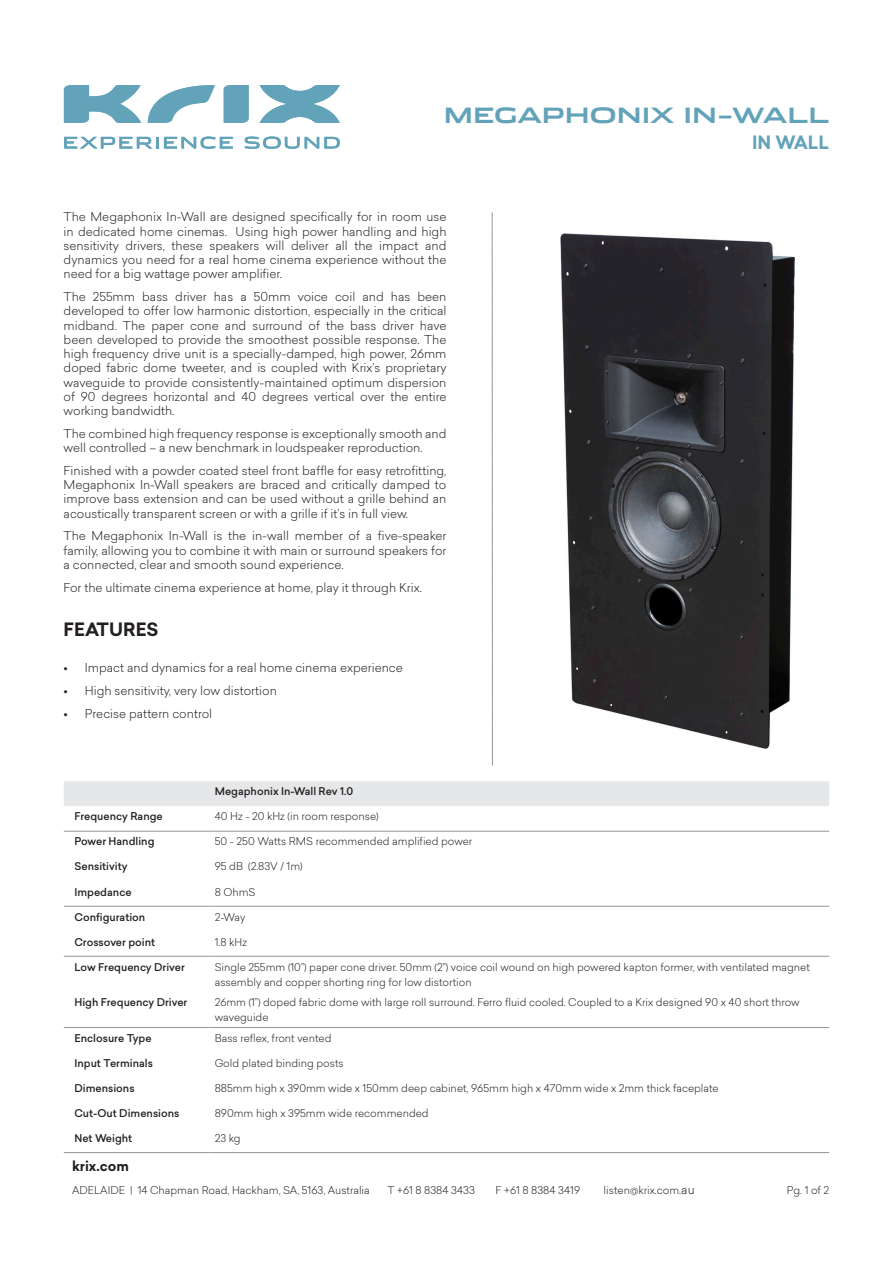
<style>
.page{position:relative;width:893px;height:1263px;background:#fff}
.page>*{position:absolute;margin:0;border:0;box-sizing:border-box;transform-origin:0 0}
.t1{font:700 21px "Stainless Ext";color:#63a3b9}
.t2{font:700 18px "Sailec";color:#231f20}
.t3{font:700 18px "Sailec";color:#63a3b9}
.t4{font:700 13.5px "Sailec";color:#231f20}
.t5{font:300 12px/14.2px "Sailec";color:#231f20;text-align:justify}
.t6{font:300 10.5px/15px "Sailec";color:#231f20}
.t7{font:500 10.5px "Sailec";color:#231f20}
.s1{font-size:12.75px}
.s2{font-size:12px}
</style>
<div class="page">
<svg style="left:148px;top:85px;width:67px;height:38px"></svg>
<svg style="left:64px;top:85px;width:77px;height:38px"></svg>
<svg style="left:223px;top:85px;width:26px;height:38px"></svg>
<svg style="left:259px;top:85px;width:81px;height:38px"></svg>
<svg style="left:64px;top:137px;width:169px;height:12px"></svg>
<svg style="left:244px;top:137px;width:96px;height:12px"></svg>
<img style="left:561px;top:234px;width:234px;height:514px">
<div style="left:64px;top:781px;width:765px;height:25px;background:#e6e7e9"></div>
<hr style="left:64px;top:1152px;width:144px;height:1px;background:#939598">
<hr style="left:208px;top:1152px;width:621px;height:1px;background:#939598">
<hr style="left:64px;top:1027px;width:144px;height:1px;background:#939598">
<hr style="left:208px;top:1027px;width:621px;height:1px;background:#939598">
<hr style="left:64px;top:956px;width:144px;height:1px;background:#939598">
<hr style="left:208px;top:956px;width:621px;height:1px;background:#939598">
<hr style="left:64px;top:831px;width:144px;height:1px;background:#939598">
<hr style="left:208px;top:831px;width:621px;height:1px;background:#939598">
<hr style="left:64px;top:906px;width:144px;height:1px;background:#939598">
<hr style="left:208px;top:906px;width:621px;height:1px;background:#939598">
<hr style="left:492px;top:213px;width:1px;height:552px;background:#939598">
<h1 class="t1" style="left:444px;top:103px;width:387px">MEGAPHONIX IN-WALL</h1>
<p class="t5" style="left:64px;top:210px;width:384px">The Megaphonix In-Wall are designed specifically for in room use in dedicated home cinemas. Using high power handling and high sensitivity drivers, these speakers will deliver all the impact and dynamics you need for a real home cinema experience without the need for a big wattage power amplifier.</p>
<p class="t5" style="left:64px;top:289px;width:384px">The 255mm bass driver has a 50mm voice coil and has been developed to offer low harmonic distortion, especially in the critical midband. The paper cone and surround of the bass driver have been developed to provide the smoothest possible response. The high frequency drive unit is a specially-damped, high power, 26mm doped fabric dome tweeter, and is coupled with Krix’s proprietary waveguide to provide consistently-maintained optimum dispersion of 90 degrees horizontal and 40 degrees vertical over the entire working bandwidth.</p>
<p class="t5" style="left:64px;top:426px;width:384px">The combined high frequency response is exceptionally smooth and well controlled – a new benchmark in loudspeaker reproduction.</p>
<p class="t5" style="left:64px;top:463px;width:384px">Finished with a powder coated steel front baffle for easy retrofitting, Megaphonix In-Wall speakers are braced and critically damped to improve bass extension and can be used without a grille behind an acoustically transparent screen or with a grille if it’s in full view.</p>
<p class="t5" style="left:64px;top:528px;width:384px">The Megaphonix In-Wall is the in-wall member of a five-speaker family, allowing you to combine it with main or surround speakers for a connected, clear and smooth sound experience.</p>
<p class="t5" style="left:64px;top:580px;width:360px">For the ultimate cinema experience at home, play it through Krix.</p>
<h2 class="t2" style="left:64px;top:617px;width:96px">FEATURES</h2>
<p class="t5" style="left:64px;top:660px;width:341px"><span class="s1">•</span> Impact and dynamics for a real home cinema experience</p>
<p class="t5" style="left:64px;top:683px;width:215px"><span class="s1">•</span> High sensitivity, very low distortion</p>
<p class="t5" style="left:64px;top:706px;width:150px"><span class="s1">•</span> Precise pattern control</p>
<p class="t7" style="left:215px;top:784px;width:140px">Megaphonix In-Wall Rev 1.0</p>
<h2 class="t3" style="left:752px;top:129px;width:79px">IN WALL</h2>
<p class="t7" style="left:74px;top:809px;width:90px">Frequency Range</p>
<p class="t6" style="left:215px;top:809px;width:165px">40 Hz - 20 kHz (in room response)</p>
<p class="t7" style="left:74px;top:834px;width:82px">Power Handling</p>
<p class="t6" style="left:215px;top:834px;width:259px">50 - 250 Watts RMS recommended amplified power</p>
<p class="t7" style="left:74px;top:859px;width:55px">Sensitivity</p>
<p class="t6" style="left:215px;top:859px;width:89px">95 dB (2.83V / 1m)</p>
<p class="t7" style="left:74px;top:884px;width:59px">Impedance</p>
<p class="t6" style="left:215px;top:884px;width:42px">8 OhmS</p>
<p class="t7" style="left:74px;top:909px;width:72px">Configuration</p>
<p class="t6" style="left:215px;top:909px;width:32px">2-Way</p>
<p class="t7" style="left:74px;top:934px;width:82px">Crossover point</p>
<p class="t6" style="left:215px;top:934px;width:34px">1.8 kHz</p>
<p class="t7" style="left:74px;top:959px;width:112px">Low Frequency Driver</p>
<p class="t6" style="left:215px;top:959px;width:597px">Single 255mm (10”) paper cone driver. 50mm (2”) voice coil wound on high powered kapton former, with ventilated magnet assembly and copper shorting ring for low distortion</p>
<p class="t7" style="left:74px;top:995px;width:114px">High Frequency Driver</p>
<p class="t6" style="left:215px;top:994px;width:586px">26mm (1”) doped fabric dome with large roll surround. Ferro fluid cooled. Coupled to a Krix designed 90 x 40 short throw waveguide</p>
<p class="t7" style="left:74px;top:1030px;width:79px">Enclosure Type</p>
<p class="t6" style="left:215px;top:1030px;width:118px">Bass reflex, front vented</p>
<p class="t7" style="left:74px;top:1055px;width:80px">Input Terminals</p>
<p class="t6" style="left:215px;top:1055px;width:130px">Gold plated binding posts</p>
<p class="t7" style="left:74px;top:1080px;width:62px">Dimensions</p>
<p class="t6" style="left:215px;top:1080px;width:506px">885mm high x 390mm wide x 150mm deep cabinet, 965mm high x 470mm wide x 2mm thick faceplate</p>
<p class="t7" style="left:74px;top:1105px;width:107px">Cut-Out Dimensions</p>
<p class="t6" style="left:215px;top:1105px;width:215px">890mm high x 395mm wide recommended</p>
<p class="t7" style="left:74px;top:1130px;width:59px">Net Weight</p>
<p class="t6" style="left:215px;top:1130px;width:27px">23 kg</p>
<p class="t4" style="left:72px;top:1156px;width:58px">krix.com</p>
<p class="t6" style="left:72px;top:1182px;width:299px">ADELAIDE | 14 Chapman Road, Hackham, SA, 5163, Australia</p>
<p class="t6" style="left:388px;top:1182px;width:89px">T +61 8 8384 3433</p>
<p class="t6" style="left:496px;top:1182px;width:86px">F +61 8 8384 3419</p>
<p class="t6" style="left:604px;top:1182px;width:93px">listen@krix.com.<span class="s2">au</span></p>
<p class="t6" style="left:787px;top:1182px;width:44px">Pg. 1 of 2</p>
</div>
